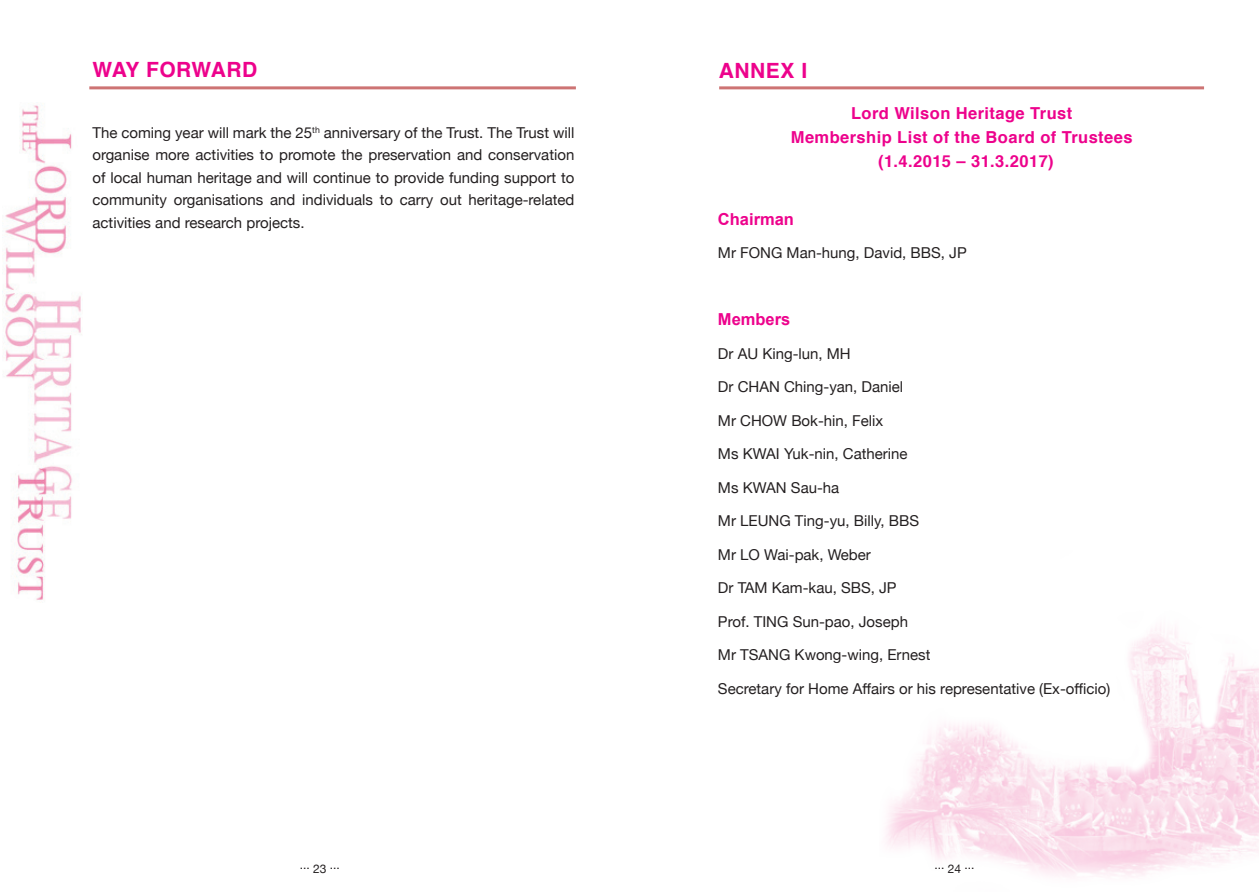
<style>
.page{position:relative;width:1259px;height:893px;background:#fff}
.page>*{position:absolute;margin:0;border:0;box-sizing:border-box;transform-origin:0 0}
.t1{font:700 21px "Helvetica";letter-spacing:.025em;color:#ed028c}
.t2{font:700 16.5px/24px "Helvetica";letter-spacing:.025em;color:#ed028c;text-align:center}
.t3{font:700 16.5px "Arial";color:#ed028c}
.t4{font:15px/22.5px "Helvetica Neue";color:#231f20;text-align:justify}
.t5{font:12px "Helvetica Neue";color:#231f20}
</style>
<div class="page">
<hr style="left:89px;top:86px;width:487px;height:3px;background:#cd7474">
<img style="left:2px;top:105px;width:80px;height:495px">
<hr style="left:719px;top:86px;width:485px;height:3px;background:#cd7474">
<img style="left:886px;top:626px;width:373px;height:251px">
<h1 class="t1" style="left:92px;top:53px;width:166px">WAY FORWARD</h1>
<p class="t4" style="left:92px;top:122px;width:483px">The coming year will mark the 25<sup>th</sup> anniversary of the Trust. The Trust will organise more activities to promote the preservation and conservation of local human heritage and will continue to provide funding support to community organisations and individuals to carry out heritage-related activities and research projects.</p>
<p class="t5" style="left:300px;top:856px;width:42px">... 23 ...</p>
<h1 class="t1" style="left:719px;top:53px;width:90px">ANNEX I</h1>
<p class="t2" style="left:791px;top:102px;width:343px">Lord Wilson Heritage Trust<br>Membership List of the Board of Trustees (1.4.2015 – 31.3.2017)</p>
<p class="t3" style="left:718px;top:208px;width:78px">Chairman</p>
<p class="t4" style="left:718px;top:243px;width:250px">Mr FONG Man-hung, David, BBS, JP</p>
<p class="t3" style="left:718px;top:308px;width:74px">Members</p>
<p class="t4" style="left:718px;top:343px;width:134px">Dr AU King-lun, MH</p>
<p class="t4" style="left:718px;top:377px;width:187px">Dr CHAN Ching-yan, Daniel</p>
<p class="t4" style="left:718px;top:410px;width:167px">Mr CHOW Bok-hin, Felix</p>
<p class="t4" style="left:718px;top:444px;width:191px">Ms KWAI Yuk-nin, Catherine</p>
<p class="t4" style="left:718px;top:477px;width:123px">Ms KWAN Sau-ha</p>
<p class="t4" style="left:718px;top:511px;width:203px">Mr LEUNG Ting-yu, Billy, BBS</p>
<p class="t4" style="left:718px;top:544px;width:154px">Mr LO Wai-pak, Weber</p>
<p class="t4" style="left:718px;top:578px;width:180px">Dr TAM Kam-kau, SBS, JP</p>
<p class="t4" style="left:718px;top:611px;width:192px">Prof. TING Sun-pao, Joseph</p>
<p class="t4" style="left:718px;top:645px;width:214px">Mr TSANG Kwong-wing, Ernest</p>
<p class="t4" style="left:718px;top:678px;width:394px">Secretary for Home Affairs or his representative (Ex-officio)</p>
<p class="t5" style="left:934px;top:856px;width:42px">... 24 ...</p>
</div>
